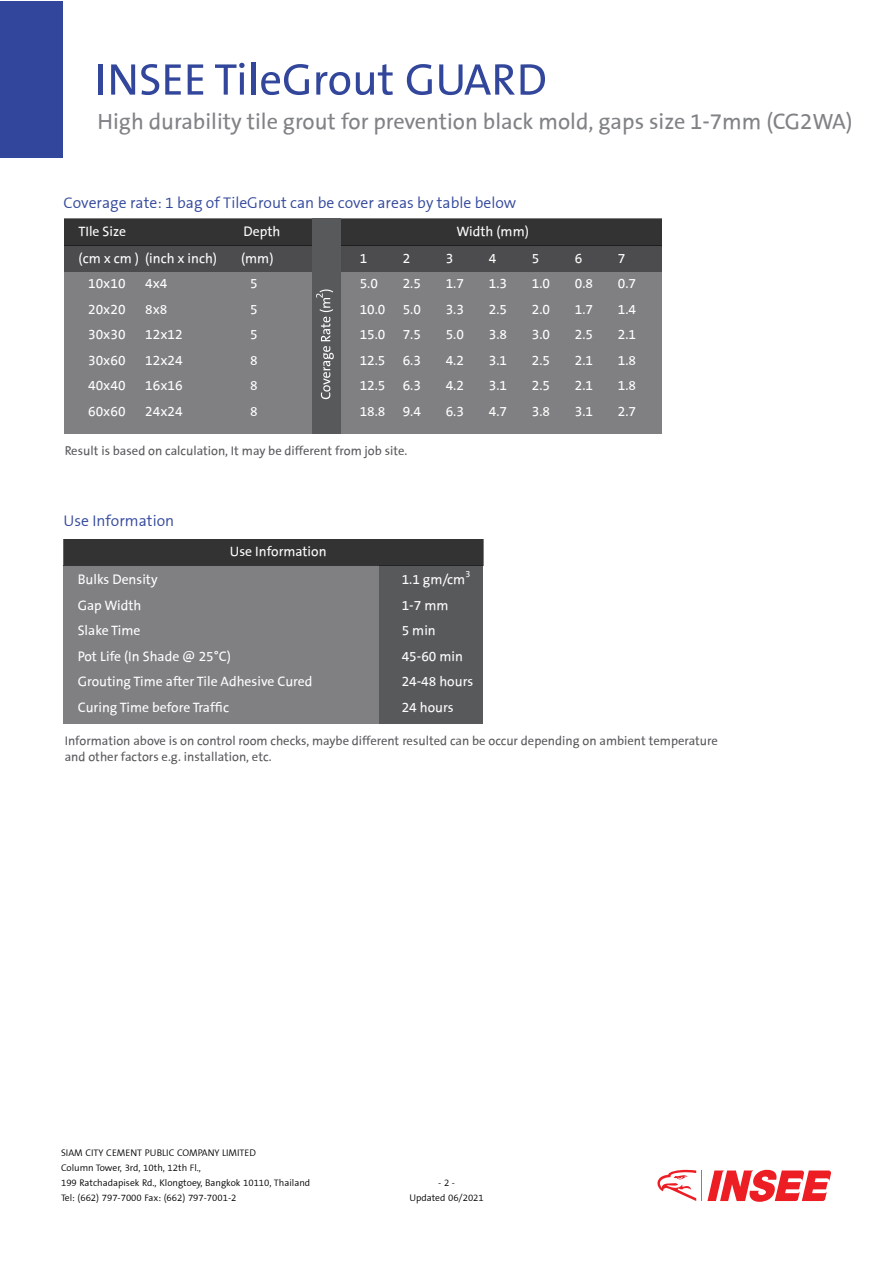
<style>
.page{position:relative;width:893px;height:1263px;background:#fff}
.page>*{position:absolute;margin:0;border:0;box-sizing:border-box;transform-origin:0 0}
.t1{font:60px "INSEE";color:#32479b}
.t2{font:30px "INSEE";color:#808285}
.t3{font:300 21px "INSEE";color:#32479b}
.t4{font:18.45px/25.5px "INSEE";color:#fff}
.t5{font:16.95px/16.5px "INSEE";color:#58595b}
.t6{font:12px/15px "INSEE Text";color:#000}
</style>
<div class="page">
<div style="left:64px;top:219px;width:597px;height:215px;background:#808083"></div>
<div style="left:64px;top:219px;width:598px;height:27px;background:#333334"></div>
<div style="left:64px;top:245px;width:598px;height:27px;background:#4c4c4e"></div>
<div style="left:312px;top:219px;width:29px;height:215px;background:#58595b"></div>
<div style="left:247px;top:565px;width:236px;height:159px;background:#58595b"></div>
<div style="left:64px;top:565px;width:315px;height:159px;background:#808083"></div>
<div style="left:64px;top:539px;width:419px;height:26px;background:#333334"></div>
<hr style="left:701px;top:1170px;width:1px;height:31px;background:#808285">
<svg style="left:657px;top:1170px;width:39px;height:31px"></svg>
<svg style="left:707px;top:1170px;width:124px;height:32px"></svg>
<svg style="left:316px;top:289px;width:18px;height:110px"></svg>
<div style="left:0;top:1px;width:63px;height:157px;background:#32479b"></div>
<h1 class="t1" style="left:94px;top:49px;width:454px">INSEE TileGrout GUARD</h1>
<h2 class="t2" style="left:97px;top:106px;width:757px">High durability tile grout for prevention black mold, gaps size 1-7mm (CG2WA)</h2>
<p class="t3" style="left:64px;top:192px;width:454px">Coverage rate: 1 bag of TileGrout can be cover areas by table below</p>
<p class="t4" style="left:79px;top:219px;width:49px">TIle Size</p>
<p class="t4" style="left:244px;top:219px;width:38px">Depth</p>
<p class="t4" style="left:456px;top:219px;width:74px">Width (mm)</p>
<p class="t4" style="left:79px;top:246px;width:140px">(cm x cm ) (inch x inch)</p>
<p class="t4" style="left:241px;top:246px;width:34px">(mm)</p>
<p class="t4" style="left:88px;top:271px;width:39px;text-align:justify">10x10<br>20x20<br>30x30<br>30x60<br>40x40<br>60x60</p>
<p class="t4" style="left:360px;top:246px;width:27px">1<br>5.0<br>10.0<br>15.0<br>12.5<br>12.5<br>18.8</p>
<p class="t4" style="left:403px;top:246px;width:20px">2<br>2.5<br>5.0<br>7.5<br>6.3<br>6.3<br>9.4</p>
<p class="t4" style="left:446px;top:246px;width:20px">3<br>1.7<br>3.3<br>5.0<br>4.2<br>4.2<br>6.3</p>
<p class="t4" style="left:489px;top:246px;width:20px">4<br>1.3<br>2.5<br>3.8<br>3.1<br>3.1<br>4.7</p>
<p class="t4" style="left:532px;top:246px;width:20px">5<br>1.0<br>2.0<br>3.0<br>2.5<br>2.5<br>3.8</p>
<p class="t4" style="left:575px;top:246px;width:20px">6<br>0.8<br>1.7<br>2.5<br>2.1<br>2.1<br>3.1</p>
<p class="t4" style="left:618px;top:246px;width:20px">7<br>0.7<br>1.4<br>2.1<br>1.8<br>1.8<br>2.7</p>
<p class="t4" style="left:145px;top:271px;width:39px">4x4<br>8x8<br>12x12<br>12x24<br>16x16<br>24x24</p>
<p class="t4" style="left:250px;top:271px;width:9px;text-align:justify">5<br>5<br>5<br>8<br>8<br>8</p>
<p class="t5" style="left:65px;top:443px;width:344px">Result is based on calculation, It may be different from job site.</p>
<p class="t3" style="left:64px;top:510px;width:112px">Use Information</p>
<p class="t4" style="left:230px;top:539px;width:98px">Use Information</p>
<p class="t4" style="left:78px;top:567px;width:81px">Bulks Density</p>
<p class="t4" style="left:402px;top:567px;width:70px">1.1 gm/cm<sup>3</sup></p>
<p class="t4" style="left:78px;top:593px;width:65px">Gap Width</p>
<p class="t4" style="left:402px;top:593px;width:48px">1-7 mm</p>
<p class="t4" style="left:78px;top:618px;width:64px">Slake Time</p>
<p class="t4" style="left:402px;top:618px;width:36px">5 min</p>
<p class="t4" style="left:78px;top:644px;width:155px">Pot Life (In Shade @ 25°C)</p>
<p class="t4" style="left:402px;top:644px;width:63px">45-60 min</p>
<p class="t4" style="left:78px;top:669px;width:236px">Grouting Time after Tile Adhesive Cured</p>
<p class="t4" style="left:402px;top:669px;width:73px">24-48 hours</p>
<p class="t4" style="left:78px;top:695px;width:153px">Curing Time before Traffic</p>
<p class="t4" style="left:402px;top:695px;width:54px">24 hours</p>
<p class="t5" style="left:65px;top:732px;width:655px">Information above is on control room checks, maybe different resulted can be occur depending on ambient temperature and other factors e.g. installation, etc.</p>
<p class="t6" style="left:61px;top:1145px;width:251px">SIAM CITY CEMENT PUBLIC COMPANY LIMITED<br>Column Tower, 3rd, 10th, 12th Fl.,<br>199 Ratchadapisek Rd., Klongtoey, Bangkok 10110, Thailand Tel: (662) 797-7000 Fax: (662) 797-7001-2</p>
<p class="t6" style="left:409px;top:1175px;width:76px;text-align:center">- 2 -<br>Updated 06/2021</p>
</div>
